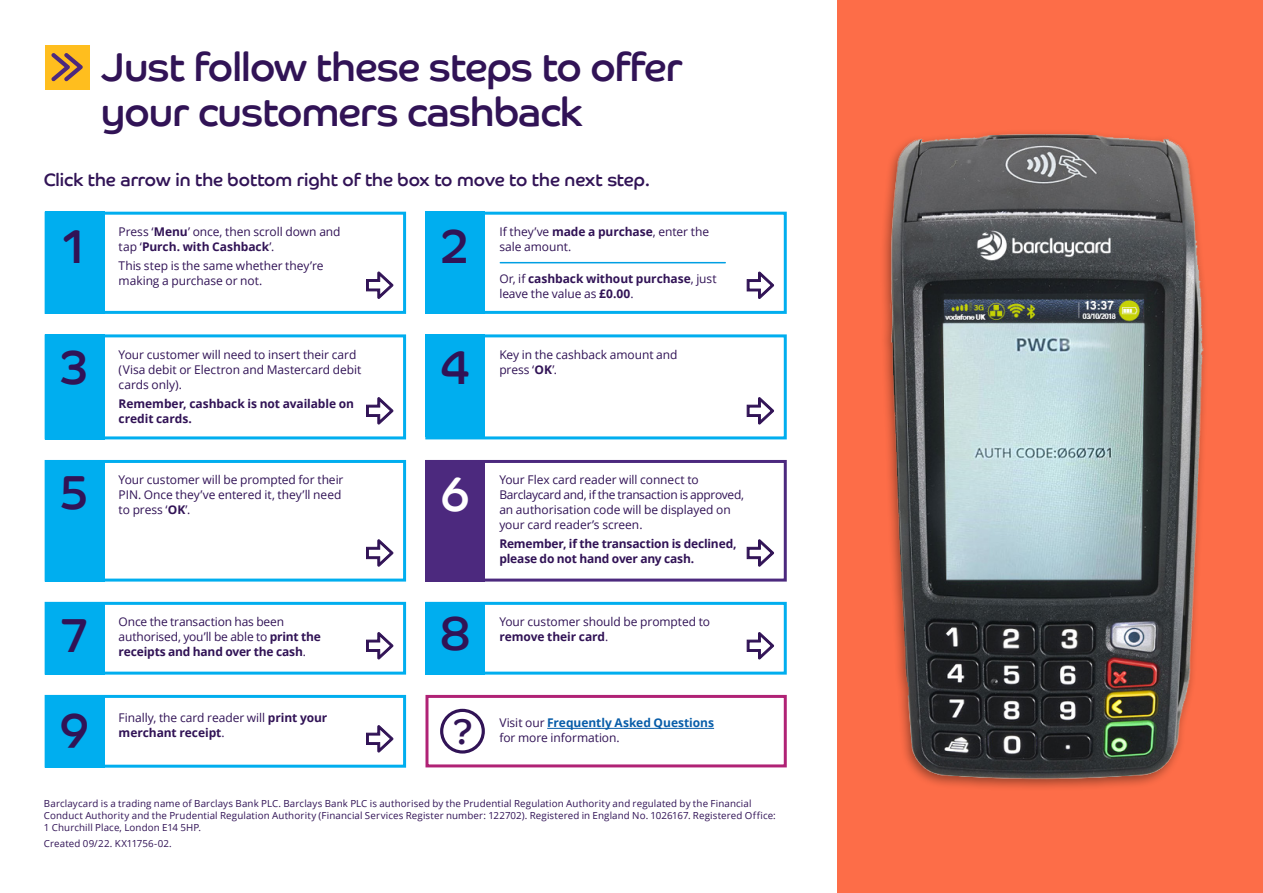
<style>
.page{position:relative;width:1263px;height:893px;background:#fff}
.page>*{position:absolute;margin:0;border:0;box-sizing:border-box;transform-origin:0 0}
.t1{font:47.85px "Barclaycard Co";color:#311356}
.t2{font:47.85px "Barclaycard Co";color:#fff}
.t3{font:40.5px/45.3px "Barclaycard Co";letter-spacing:-.02em;color:#311356}
.t4{font:35.7px "Barclaycard Co";color:#311356}
.t5{font:18px "Barclaycard Co";color:#311356}
.t6{font:12px/15px "Open Sans";letter-spacing:-.005em;color:#311356}
.t7{font:700 12px/15px "Open Sans";letter-spacing:-.01em;color:#311356}
.t8{font:9.75px/12px "Open Sans";letter-spacing:.015em;color:#311356}
.s1{font-weight:700}
.s2{font-weight:400}
.s3{font-weight:700;color:#085da9}
</style>
<div class="page">
<div style="left:838px;top:0;width:425px;height:893px;background:#fd6d48"></div>
<div style="left:45px;top:45px;width:45px;height:45px;background:#ffbe1e"></div>
<svg style="left:51px;top:53px;width:32px;height:28px"></svg>
<div style="left:425px;top:212px;width:60px;height:102px;background:#00aeef"></div>
<div style="left:425px;top:212px;width:362px;height:102px;border:3px solid #00aeef"></div>
<div style="left:45px;top:212px;width:59px;height:102px;background:#00aeef"></div>
<div style="left:45px;top:212px;width:361px;height:102px;border:3px solid #00aeef"></div>
<div style="left:45px;top:334px;width:59px;height:105px;background:#00aeef"></div>
<div style="left:45px;top:334px;width:361px;height:105px;border:3px solid #00aeef"></div>
<div style="left:425px;top:334px;width:60px;height:103px;background:#00aeef"></div>
<div style="left:425px;top:334px;width:362px;height:105px;border:3px solid #00aeef"></div>
<div style="left:425px;top:602px;width:60px;height:72px;background:#00aeef"></div>
<div style="left:425px;top:602px;width:362px;height:73px;border:3px solid #00aeef"></div>
<div style="left:45px;top:695px;width:59px;height:72px;background:#00aeef"></div>
<div style="left:45px;top:695px;width:361px;height:73px;border:3px solid #00aeef"></div>
<div style="left:45px;top:602px;width:59px;height:73px;background:#00aeef"></div>
<div style="left:45px;top:602px;width:361px;height:73px;border:3px solid #00aeef"></div>
<div style="left:45px;top:460px;width:59px;height:122px;background:#00aeef"></div>
<div style="left:45px;top:460px;width:361px;height:122px;border:3px solid #00aeef"></div>
<div style="left:425px;top:460px;width:60px;height:122px;background:#4c297e"></div>
<div style="left:425px;top:460px;width:362px;height:122px;border:3px solid #4c297e"></div>
<svg style="left:366px;top:632px;width:28px;height:28px"></svg>
<svg style="left:366px;top:539px;width:28px;height:28px"></svg>
<svg style="left:366px;top:397px;width:28px;height:28px"></svg>
<svg style="left:366px;top:271px;width:28px;height:28px"></svg>
<svg style="left:366px;top:725px;width:28px;height:28px"></svg>
<hr style="left:500px;top:262px;width:225px;height:1px;background:#009fe3">
<svg style="left:746px;top:539px;width:28px;height:28px"></svg>
<svg style="left:746px;top:397px;width:28px;height:28px"></svg>
<svg style="left:746px;top:271px;width:28px;height:28px"></svg>
<svg style="left:746px;top:632px;width:28px;height:28px"></svg>
<img style="left:884px;top:132px;width:321px;height:656px">
<div style="left:425px;top:695px;width:362px;height:72px;border:3px solid #b02275"></div>
<hr style="left:547px;top:728px;width:167px;height:1px;background:#085da9">
<svg style="left:440px;top:709px;width:45px;height:45px"></svg>
<h2 class="t3" style="left:101px;top:44px;width:583px">Just follow these steps to offer your customers cashback</h2>
<h3 class="t5" style="left:44px;top:169px;width:608px">Click the arrow in the bottom right of the box to move to the next step.</h3>
<p class="t6" style="left:119px;top:224px;width:223px">Press ‘<span class="s1">Menu</span>’ once, then scroll down and tap ‘<span class="s1">Purch. with Cashback</span>’.</p>
<p class="t6" style="left:119px;top:258px;width:206px">This step is the same whether they’re making a purchase or not.</p>
<h1 class="t1" style="left:63px;top:217px;width:24px">1</h1>
<p class="t6" style="left:499px;top:224px;width:211px">If they’ve <span class="s1">made a purchase</span>, enter the sale amount.</p>
<p class="t7" style="left:499px;top:271px;width:219px"><span class="s2">Or, if</span> cashback without purchase<span class="s2">, just leave the value as</span> £0.00<span class="s2">.</span></p>
<h1 class="t1" style="left:442px;top:217px;width:28px">2</h1>
<h1 class="t1" style="left:60px;top:338px;width:30px">3</h1>
<p class="t6" style="left:499px;top:346px;width:180px">Key in the cashback amount and</p>
<p class="t6" style="left:119px;top:346px;width:244px">Your customer will need to insert their card (Visa debit or Electron and Mastercard debit cards only).</p>
<p class="t7" style="left:119px;top:396px;width:237px">Remember, cashback is not available on credit cards.</p>
<h1 class="t1" style="left:440px;top:338px;width:31px">4</h1>
<p class="t6" style="left:499px;top:361px;width:59px">press ‘<span class="s1">OK</span>’.</p>
<h1 class="t1" style="left:61px;top:464px;width:29px">5</h1>
<p class="t6" style="left:119px;top:472px;width:226px">Your customer will be prompted for their<br>PIN. Once they’ve entered it, they’ll need</p>
<p class="t6" style="left:119px;top:502px;width:73px">to press ‘<span class="s1">OK</span>’.</p>
<h1 class="t2" style="left:440px;top:465px;width:31px">6</h1>
<p class="t6" style="left:499px;top:472px;width:246px">Your Flex card reader will connect to Barclaycard and, if the transaction is approved, an authorisation code will be displayed on your card reader’s screen.</p>
<p class="t7" style="left:499px;top:536px;width:239px">Remember, if the transaction is declined, please do not hand over any cash.</p>
<h1 class="t1" style="left:62px;top:607px;width:27px">7</h1>
<p class="t6" style="left:119px;top:614px;width:204px">Once the transaction has been authorised, you’ll be able to <span class="s1">print the</span></p>
<p class="t7" style="left:119px;top:644px;width:189px">receipts and hand over the cash<span class="s2">.</span></p>
<h1 class="t1" style="left:439px;top:604px;width:34px">8</h1>
<p class="t6" style="left:499px;top:614px;width:212px">Your customer should be prompted to</p>
<p class="t7" style="left:499px;top:629px;width:110px">remove their card<span class="s2">.</span></p>
<h1 class="t1" style="left:60px;top:702px;width:31px">9</h1>
<p class="t6" style="left:119px;top:710px;width:210px">Finally, the card reader will <span class="s1">print your</span></p>
<p class="t7" style="left:119px;top:725px;width:108px">merchant receipt<span class="s2">.</span></p>
<h3 class="t4" style="left:454px;top:710px;width:21px">?</h3>
<p class="t6" style="left:499px;top:715px;width:216px">Visit our <span class="s3">Frequently Asked Questions </span>for more information.</p>
<p class="t8" style="left:44px;top:797px;width:733px">Barclaycard is a trading name of Barclays Bank PLC. Barclays Bank PLC is authorised by the Prudential Regulation Authority and regulated by the Financial<br>Conduct Authority and the Prudential Regulation Authority (Financial Services Register number: 122702). Registered in England No. 1026167. Registered Office:<br>1 Churchill Place, London E14 5HP.</p>
<p class="t8" style="left:44px;top:837px;width:129px">Created 09/22. KX11756-02.</p>
</div>
